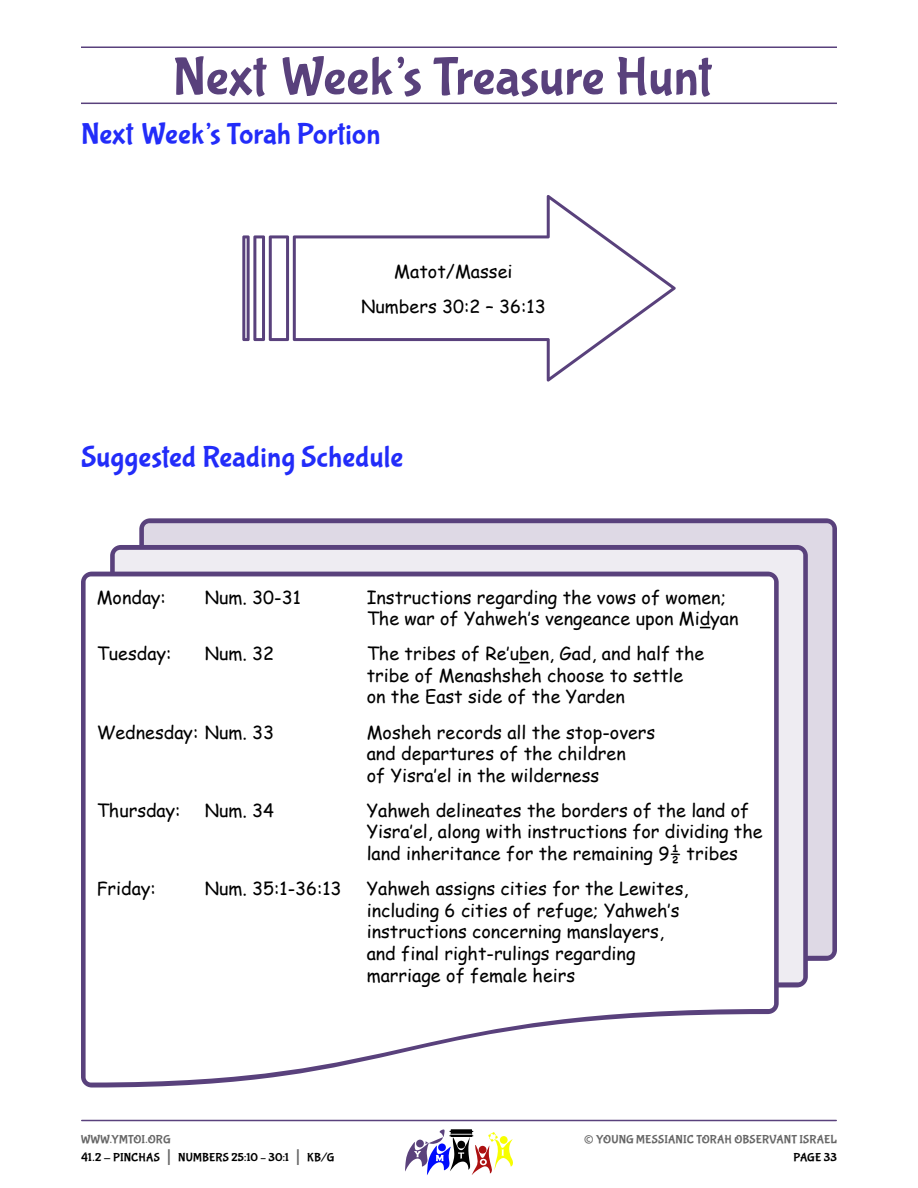
<style>
.page{position:relative;width:918px;height:1188px;background:#fff}
.page>*{position:absolute;margin:0;border:0;box-sizing:border-box;transform-origin:0 0}
.Section_Heading{font:54px "Bubblegum Sans";color:#59417c}
.Sub_Heading{font:30px "Bubblegum Sans";letter-spacing:.005em;color:#222cf9}
.t1{font:27px "Bubblegum Sans";color:#666}
.Body_Text_-_Reading_Schedule{font:18px/21.6px "Comic Sans MS";color:#000}
.Body_Text_-_Center{font:18px "Comic Sans MS";color:#000}
.t2{font:12px/18px "Bubblegum Sans";letter-spacing:.01em;color:#000}
.t3{font:12px "Bubblegum Sans";letter-spacing:.01em;color:#666}
.s1{color:#666}
.s2{font-size:21px;color:#666}
</style>
<div class="page">
<hr style="left:82px;top:1120px;width:754px;height:1px;background:#59417c">
<svg style="left:405px;top:1129px;width:108px;height:46px"></svg>
<hr style="left:81px;top:103px;width:756px;height:1px;background:#59417c">
<hr style="left:81px;top:46px;width:756px;height:2px;background:#59417c">
<svg style="left:242px;top:195px;width:434px;height:187px"></svg>
<svg style="left:144px;top:523px;width:688px;height:438px;background:#c6bed2"></svg>
<div style="left:115px;top:550px;width:688px;height:438px;background:#eeecf2"></div>
<svg style="left:81px;top:572px;width:698px;height:516px;fill:#59417c"></svg>
<svg style="left:86px;top:576px;width:688px;height:507px"></svg>
<p class="Section_Heading" style="left:173px;top:47px;width:540px">Next Week’s Treasure Hunt</p>
<p class="Sub_Heading" style="left:81px;top:117px;width:301px">Next Week’s Torah Portion</p>
<p class="Body_Text_-_Center" style="left:394px;top:258px;width:120px">Matot/Massei</p>
<p class="Body_Text_-_Center" style="left:361px;top:293px;width:186px">Numbers 30:2 – 36:13</p>
<p class="Sub_Heading" style="left:81px;top:441px;width:324px">Suggested Reading Schedule</p>
<p class="Body_Text_-_Reading_Schedule" style="left:97px;top:586px;width:71px">Monday:</p>
<p class="Body_Text_-_Reading_Schedule" style="left:205px;top:586px;width:98px">Num. 30-31</p>
<p class="Body_Text_-_Reading_Schedule" style="left:367px;top:586px;width:373px">Instructions regarding the vows of women;<br>The war of Yahweh’s vengeance upon Midyan</p>
<p class="Body_Text_-_Reading_Schedule" style="left:97px;top:642px;width:76px">Tuesday:</p>
<p class="Body_Text_-_Reading_Schedule" style="left:205px;top:642px;width:71px">Num. 32</p>
<p class="Body_Text_-_Reading_Schedule" style="left:367px;top:642px;width:339px">The tribes of Re’uben, Gad, and half the tribe of Menashsheh choose to settle on the East side of the Yarden</p>
<p class="Body_Text_-_Reading_Schedule" style="left:97px;top:721px;width:179px">Wednesday: Num. 33</p>
<p class="Body_Text_-_Reading_Schedule" style="left:367px;top:721px;width:290px">Mosheh records all the stop-overs and departures of the children<br>of Yisra’el in the wilderness</p>
<p class="Body_Text_-_Reading_Schedule" style="left:97px;top:799px;width:85px">Thursday:</p>
<p class="Body_Text_-_Reading_Schedule" style="left:205px;top:799px;width:71px">Num. 34</p>
<p class="Body_Text_-_Reading_Schedule" style="left:367px;top:799px;width:398px">Yahweh delineates the borders of the land of<br>Yisra’el, along with instructions for dividing the land inheritance for the remaining 9½ tribes</p>
<p class="Body_Text_-_Reading_Schedule" style="left:97px;top:877px;width:61px">Friday:</p>
<p class="Body_Text_-_Reading_Schedule" style="left:205px;top:877px;width:138px">Num. 35:1-36:13</p>
<p class="Body_Text_-_Reading_Schedule" style="left:367px;top:877px;width:323px">Yahweh assigns cities for the Lewites, including 6 cities of refuge; Yahweh’s instructions concerning manslayers, and final right-rulings regarding marriage of female heirs</p>
<p class="t2" style="left:81px;top:1131px;width:255px"><span class="s1">WWW.YMTOI.ORG<br></span>41.2 - PINCHAS <span class="s2">|</span> NUMBERS 25:10 – 30:1 <span class="s2">|</span> KB/G</p>
<h3 class="t1" style="left:584px;top:1124px;width:12px">©</h3>
<p class="t3" style="left:596px;top:1133px;width:242px">YOUNG MESSIANIC TORAH OBSERVANT ISRAEL</p>
<p class="t2" style="left:793px;top:1149px;width:45px">PAGE 33</p>
</div>
